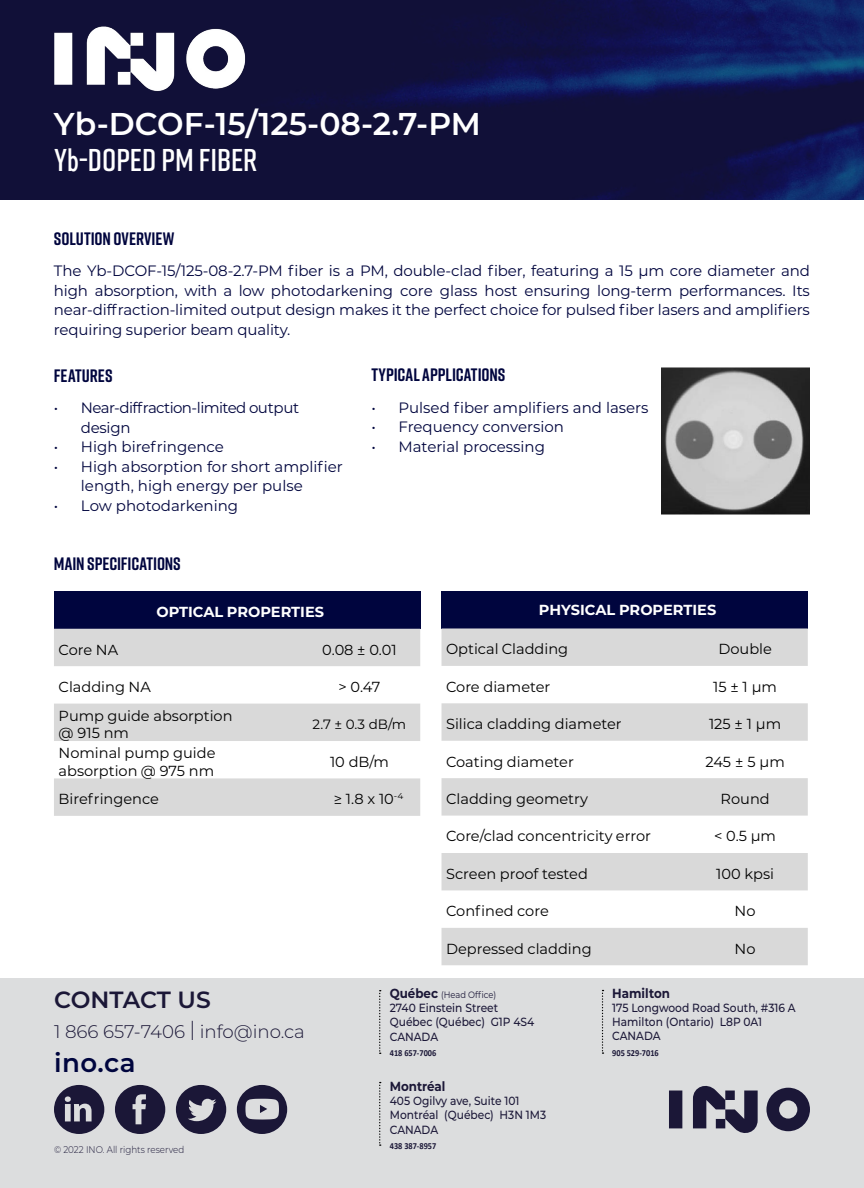
<style>
.page{position:relative;width:864px;height:1188px;background:#fff}
.page>*{position:absolute;margin:0;border:0;box-sizing:border-box;transform-origin:0 0}
.t1{font:600 31.5px "Montserrat";color:#fff}
.t2{font:600 31.5px "Rift";color:#fff}
.t3{font:600 26.1px "Montserrat";color:#00053e}
.t4{font:600 23.4px "Montserrat";letter-spacing:-.01em;color:#1b1737}
.t5{font:300 18.3px "Montserrat";color:#1b1737}
.fiche_technique{font:700 18px "Rift";color:#00053e}
.t6{font:15px/19.5px "Montserrat";color:#00053e;text-align:justify}
.t7{font:15px/19.5px "Montserrat";letter-spacing:-.04em;color:#00053e}
.Table_Paragraph{font:14.55px/17.4px "Montserrat";color:#000}
.Table_Paragraph-2{font:700 14.55px "Montserrat";color:#fff}
.Table_Paragraph-3{font:13.5px "Montserrat";color:#000}
.t8{font:700 13.2px "Montserrat";color:#1b1737;scale:.9 1}
.t9{font:500 11.85px/14.2px "Montserrat";color:#1b1737;scale:.9 1}
.t10{font:300 9.75px "Montserrat";color:#1b1737;scale:.9 1}
.t11{font:700 9.3px "Calibri";color:#1b1737;scale:.9 1}
.t12{font:9.3px "Montserrat";color:#1b1737;scale:.9 1}
.s1{font-family:"Gill Sans";font-weight:400;font-stretch:condensed;font-size:33.75px}
.s2{font-size:27.3px}
.s3{font-weight:700;font-size:13.2px}
</style>
<div class="page">
<div style="left:0;top:978px;width:864px;height:210px;background:#dcddde"></div>
<svg style="left:669px;top:1085px;width:141px;height:48px"></svg>
<svg style="left:54px;top:1085px;width:50px;height:49px"></svg>
<svg style="left:115px;top:1085px;width:50px;height:49px"></svg>
<svg style="left:176px;top:1085px;width:50px;height:49px"></svg>
<svg style="left:237px;top:1085px;width:50px;height:49px"></svg>
<svg style="left:379px;top:990px;width:2px;height:64px"></svg>
<svg style="left:379px;top:1082px;width:2px;height:64px"></svg>
<svg style="left:602px;top:990px;width:2px;height:64px"></svg>
<img style="left:0;top:0;width:864px;height:200px">
<img style="left:38px;top:14px;width:218px;height:89px">
<img style="left:662px;top:367px;width:148px;height:147px">
<div style="left:54px;top:591px;width:366px;height:38px;background:#00053e"></div>
<svg style="left:54px;top:629px;width:366px;height:187px;fill:#d9d9d9"></svg>
<div style="left:442px;top:591px;width:366px;height:37px;background:#00053e"></div>
<svg style="left:442px;top:628px;width:366px;height:337px;fill:#d9d9d9"></svg>
<p class="t1" style="left:54px;top:102px;width:429px">Yb-DCOF-15/125-08-2.7-PM</p>
<p class="t2" style="left:54px;top:138px;width:205px">Y<span class="s1">b</span>-DOPED PM FIBER</p>
<p class="fiche_technique" style="left:54px;top:226px;width:122px">SOLUTION OVERVIEW</p>
<p class="t6" style="left:54px;top:261px;width:758px">The Yb-DCOF-15/125-08-2.7-PM fiber is a PM, double-clad fiber, featuring a 15 µm core diameter and high absorption, with a low photodarkening core glass host ensuring long-term performances. Its near-diffraction-limited output design makes it the perfect choice for pulsed fiber lasers and amplifiers requiring superior beam quality.</p>
<p class="fiche_technique" style="left:54px;top:362px;width:60px">FEATURES</p>
<p class="t7" style="left:81px;top:398px;width:220px;text-indent:-27px">• Near-diffraction-limited output design</p>
<p class="t6" style="left:54px;top:437px;width:171px">• High birefringence</p>
<p class="t6" style="left:81px;top:456px;width:263px;text-indent:-27px">• High absorption for short amplifier length, high energy per pulse</p>
<p class="t6" style="left:54px;top:495px;width:186px">• Low photodarkening</p>
<p class="fiche_technique" style="left:54px;top:551px;width:128px">MAIN SPECIFICATIONS</p>
<p class="fiche_technique" style="left:371px;top:362px;width:135px">TYPICAL APPLICATIONS</p>
<p class="t6" style="left:371px;top:397px;width:279px">• Pulsed fiber amplifiers and lasers</p>
<p class="t6" style="left:371px;top:417px;width:194px">• Frequency conversion</p>
<p class="t6" style="left:371px;top:436px;width:175px">• Material processing</p>
<p class="Table_Paragraph-2" style="left:157px;top:602px;width:169px">OPTICAL PROPERTIES</p>
<p class="Table_Paragraph" style="left:59px;top:640px;width:61px">Core NA</p>
<p class="Table_Paragraph" style="left:322px;top:640px;width:76px">0.08 ± 0.01</p>
<p class="Table_Paragraph" style="left:59px;top:678px;width:94px">Cladding NA</p>
<p class="Table_Paragraph" style="left:339px;top:678px;width:43px">&gt; 0.47</p>
<p class="Table_Paragraph" style="left:59px;top:706px;width:176px">Pump guide absorption @ 915 nm</p>
<p class="Table_Paragraph-3" style="left:313px;top:715px;width:95px">2.7 ± 0.3 dB/m</p>
<p class="Table_Paragraph" style="left:59px;top:744px;width:158px">Nominal pump guide absorption @ 975 nm</p>
<p class="Table_Paragraph" style="left:330px;top:752px;width:60px">10 dB/m</p>
<p class="Table_Paragraph" style="left:59px;top:790px;width:102px">Birefringence</p>
<p class="Table_Paragraph" style="left:334px;top:790px;width:71px">≥ 1.8 x 10<sup>-4</sup></p>
<p class="Table_Paragraph-2" style="left:539px;top:600px;width:179px">PHYSICAL PROPERTIES</p>
<p class="Table_Paragraph" style="left:446px;top:640px;width:124px">Optical Cladding</p>
<p class="Table_Paragraph" style="left:718px;top:640px;width:55px">Double</p>
<p class="Table_Paragraph" style="left:446px;top:677px;width:106px">Core diameter</p>
<p class="Table_Paragraph" style="left:713px;top:677px;width:65px">15 ± 1 µm</p>
<p class="Table_Paragraph" style="left:446px;top:715px;width:177px">Silica cladding diameter</p>
<p class="Table_Paragraph" style="left:709px;top:715px;width:74px">125 ± 1 µm</p>
<p class="Table_Paragraph" style="left:446px;top:752px;width:129px">Coating diameter</p>
<p class="Table_Paragraph" style="left:705px;top:752px;width:81px">245 ± 5 µm</p>
<p class="Table_Paragraph" style="left:446px;top:790px;width:144px">Cladding geometry</p>
<p class="Table_Paragraph" style="left:721px;top:790px;width:51px">Round</p>
<p class="Table_Paragraph" style="left:446px;top:827px;width:206px">Core/clad concentricity error</p>
<p class="Table_Paragraph" style="left:714px;top:827px;width:63px">&lt; 0.5 µm</p>
<p class="Table_Paragraph" style="left:446px;top:864px;width:143px">Screen proof tested</p>
<p class="Table_Paragraph" style="left:716px;top:864px;width:59px">100 kpsi</p>
<p class="Table_Paragraph" style="left:446px;top:902px;width:104px">Confined core</p>
<p class="Table_Paragraph" style="left:735px;top:902px;width:22px">No</p>
<p class="Table_Paragraph" style="left:446px;top:939px;width:147px">Depressed cladding</p>
<p class="Table_Paragraph" style="left:735px;top:939px;width:22px">No</p>
<h3 class="t4" style="left:54px;top:983px;width:158px">CONTACT US</h3>
<p class="t5" style="left:54px;top:1019px;width:252px">1 866 657-7406 <span class="s2">I</span> info@ino.ca</p>
<h2 class="t3" style="left:54px;top:1044px;width:83px">ino.ca</h2>
<p class="t10" style="left:54px;top:1143px;width:146px">© 2022 INO. All rights reserved</p>
<p class="t12" style="left:390px;top:988px;width:120px"><span class="s3">Québec</span> (Head Office)</p>
<p class="t9" style="left:390px;top:1000px;width:162px">2740 Einstein Street<br>Québec (Québec) G1P 4S4<br>CANADA</p>
<p class="t11" style="left:390px;top:1046px;width:53px">418 657-7006</p>
<p class="t8" style="left:390px;top:1077px;width:63px">Montréal</p>
<p class="t9" style="left:390px;top:1093px;width:175px">405 Ogilvy ave, Suite 101<br>Montréal (Québec) H3N 1M3<br>CANADA</p>
<p class="t11" style="left:390px;top:1139px;width:53px">438 387-8957</p>
<p class="t8" style="left:612px;top:983px;width:66px">Hamilton</p>
<p class="t9" style="left:612px;top:1000px;width:205px">175 Longwood Road South, #316 A<br>Hamilton (Ontario) L8P 0A1<br>CANADA</p>
<p class="t11" style="left:612px;top:1046px;width:53px">905 529-7016</p>
</div>
